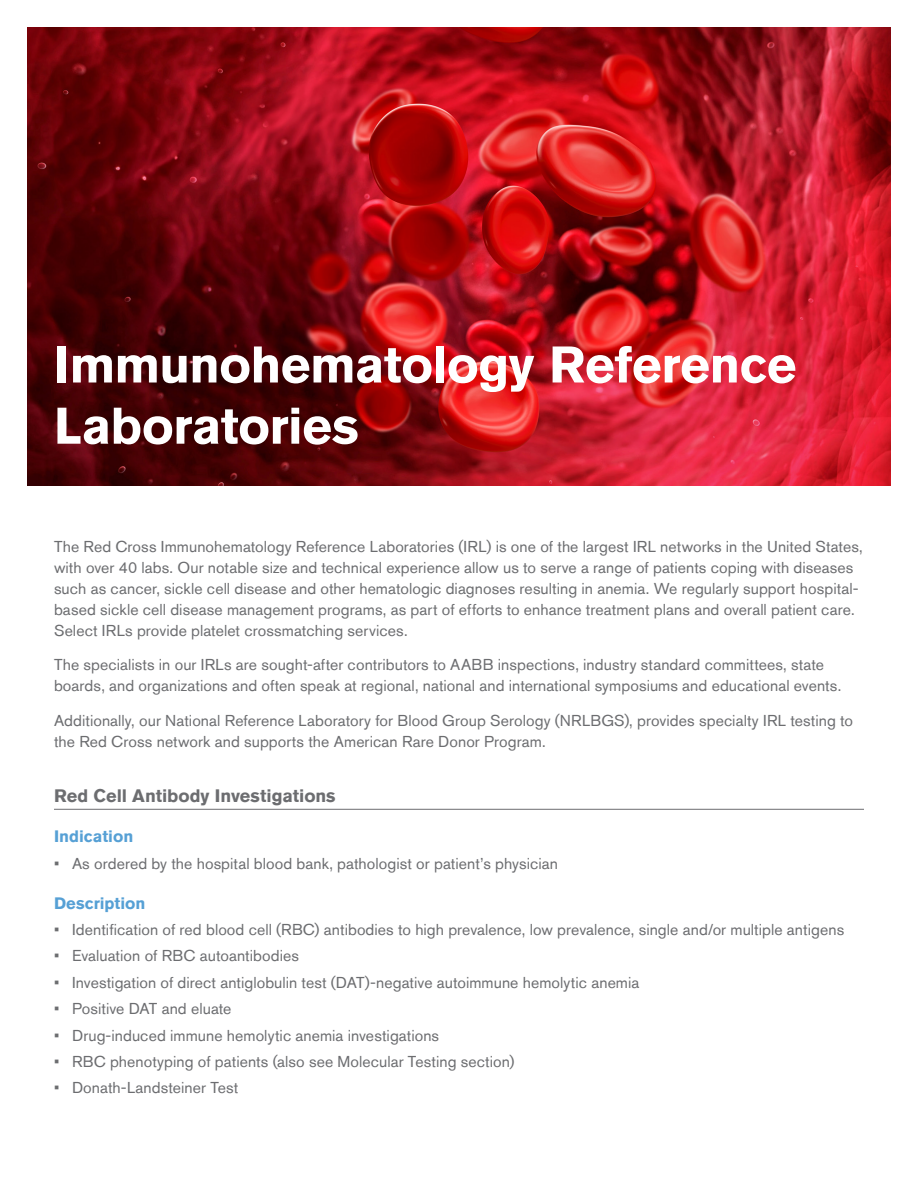
<style>
.page{position:relative;width:918px;height:1188px;background:#fff}
.page>*{position:absolute;margin:0;border:0;box-sizing:border-box;transform-origin:0 0}
.Main_Title{font:700 51px/61.2px "Akzidenz Grotesk Std";letter-spacing:-.01em;color:#fff}
.Sub_Title{font:700 18px "Akzidenz Grotesk Std";color:#6c6d70}
.Sub_head{font:700 16.5px "Akzidenz Grotesk Std";color:#56a0d5}
.Body_Copy{font:15.75px/21px "Akzidenz Grotesk Std";letter-spacing:.005em;color:#6c6d70}
.Body_Tabs{font:15.75px "Akzidenz Grotesk Std";letter-spacing:.005em;color:#6c6d70}
</style>
<div class="page">
<img style="left:27px;top:27px;width:864px;height:459px">
<hr style="left:54px;top:809px;width:810px;height:1px;background:#6c6d70">
<p class="Main_Title" style="left:54px;top:334px;width:744px">Immunohematology Reference<br>Laboratories</p>
<p class="Body_Copy" style="left:54px;top:536px;width:810px">The Red Cross Immunohematology Reference Laboratories (IRL) is one of the largest IRL networks in the United States, with over 40 labs. Our notable size and technical experience allow us to serve a range of patients coping with diseases such as cancer, sickle cell disease and other hematologic diagnoses resulting in anemia. We regularly support hospital&shy;based sickle cell disease management programs, as part of efforts to enhance treatment plans and overall patient care.<br>Select IRLs provide platelet crossmatching services.</p>
<p class="Body_Copy" style="left:54px;top:654px;width:789px">The specialists in our IRLs are sought-after contributors to AABB inspections, industry standard committees, state boards, and organizations and often speak at regional, national and international symposiums and educational events.</p>
<p class="Body_Copy" style="left:54px;top:710px;width:801px">Additionally, our National Reference Laboratory for Blood Group Serology (NRLBGS), provides specialty IRL testing to the Red Cross network and supports the American Rare Donor Program.</p>
<p class="Sub_Title" style="left:54px;top:785px;width:283px">Red Cell Antibody Investigations</p>
<p class="Sub_head" style="left:54px;top:827px;width:81px">Indication</p>
<p class="Body_Tabs" style="left:54px;top:854px;width:506px">• As ordered by the hospital blood bank, pathologist or patient’s physician</p>
<p class="Sub_head" style="left:54px;top:893px;width:93px">Description</p>
<p class="Body_Tabs" style="left:54px;top:920px;width:792px">• Identification of red blood cell (RBC) antibodies to high prevalence, low prevalence, single and/or multiple antigens</p>
<p class="Body_Tabs" style="left:54px;top:947px;width:247px">• Evaluation of RBC autoantibodies</p>
<p class="Body_Tabs" style="left:54px;top:973px;width:587px">• Investigation of direct antiglobulin test (DAT)-negative autoimmune hemolytic anemia</p>
<p class="Body_Tabs" style="left:54px;top:999px;width:179px">• Positive DAT and eluate</p>
<p class="Body_Tabs" style="left:54px;top:1026px;width:387px">• Drug-induced immune hemolytic anemia investigations</p>
<p class="Body_Tabs" style="left:54px;top:1052px;width:462px">• RBC phenotyping of patients (also see Molecular Testing section)</p>
<p class="Body_Tabs" style="left:54px;top:1079px;width:186px">• Donath-Landsteiner Test</p>
</div>
